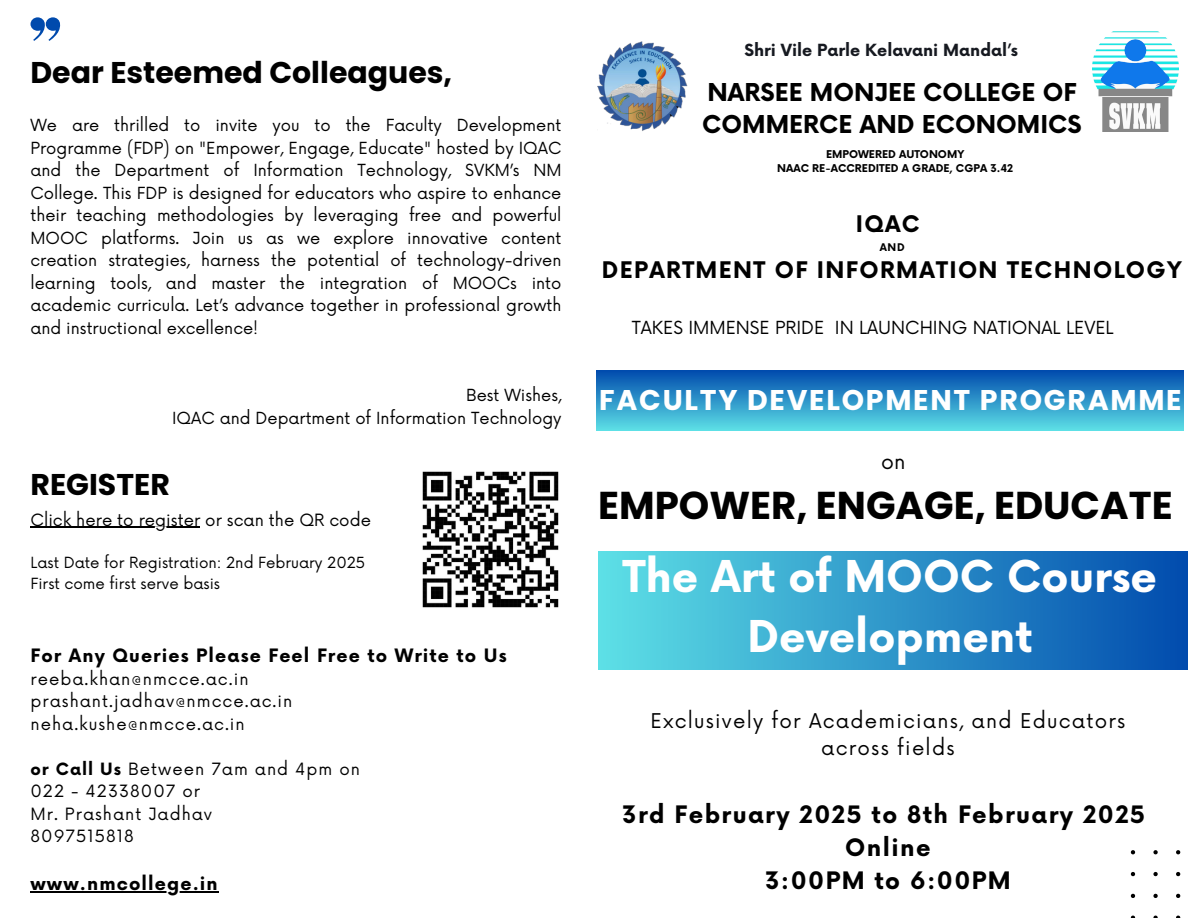
<style>
.page{position:relative;width:1188px;height:918px;background:#fff}
.page>*{position:absolute;margin:0;border:0;box-sizing:border-box;transform-origin:0 0}
.t1{font:700 42.75px/59.4px "Now";color:#fff;text-align:center}
.t2{font:700 38.85px "Poppins";color:#000}
.t3{font:700 30px "Poppins";color:#000}
.t4{font:700 28.5px "Poppins";letter-spacing:.06em;color:#fff}
.t5{font:700 24px/32.7px "Now";color:#000}
.t6{font:700 23.4px/33px "Now";letter-spacing:.06em;color:#000;text-align:center}
.t7{font:700 22.35px "Now";letter-spacing:.06em;color:#000}
.t8{font:20.4px "Now";color:#000}
.t9{font:19.8px "Now";letter-spacing:.06em;color:#000}
.t10{font:700 18px "Now";letter-spacing:.06em;color:#000}
.t11{font:17.55px "Now";color:#000}
.t12{font:16.5px "Now";letter-spacing:.06em;color:#000}
.t13{font:16.5px "Now";color:#000}
.t14{font:700 16.35px "Now";color:#161920}
.t15{font:16.2px/22.5px "Now";color:#000;text-align:justify}
.t16{font:15px "Now";color:#000}
.t17{font:700 10.5px "Now";color:#000}
.t18{font:700 10.35px "Now";color:#000}
.s1{font-weight:700}
</style>
<div class="page">
<svg style="left:1131px;top:850px;width:50px;height:68px"></svg>
<div style="left:596px;top:370px;width:588px;height:60px;background:linear-gradient(to bottom,#004aad,#5adbe4)"></div>
<div style="left:598px;top:551px;width:590px;height:119px;background:linear-gradient(to right,#5de0e6,#014bad)"></div>
<img style="left:1093px;top:31px;width:85px;height:101px">
<img style="left:597px;top:41px;width:90px;height:90px">
<svg style="left:31px;top:17px;width:30px;height:24px"></svg>
<img style="left:422px;top:471px;width:137px;height:137px">
<hr style="left:31px;top:527px;width:169px;height:1px;background:#000">
<hr style="left:31px;top:892px;width:188px;height:1px;background:#000">
<p class="t3" style="left:31px;top:51px;width:423px">Dear Esteemed Colleagues,</p>
<p class="t15" style="left:31px;top:115px;width:533px">We are thrilled to invite you to the Faculty Development Programme (FDP) on "Empower, Engage, Educate" hosted by IQAC and the Department of Information Technology, SVKM’s NM College. This FDP is designed for educators who aspire to enhance their teaching methodologies by leveraging free and powerful MOOC platforms. Join us as we explore innovative content creation strategies, harness the potential of technology-driven learning tools, and master the integration of MOOCs into academic curricula. Let’s advance together in professional growth and instructional excellence!</p>
<p class="t15" style="left:466px;top:385px;width:97px">Best Wishes,</p>
<p class="t15" style="left:172px;top:407px;width:391px">IQAC and Department of Information Technology</p>
<p class="t3" style="left:31px;top:463px;width:141px">REGISTER</p>
<p class="t13" style="left:31px;top:511px;width:342px">Click here to register or scan the QR code</p>
<p class="t16" style="left:31px;top:555px;width:336px">Last Date for Registration: 2nd February 2025</p>
<p class="t16" style="left:31px;top:575px;width:191px">First come first serve basis</p>
<p class="t10" style="left:31px;top:646px;width:478px">For Any Queries Please Feel Free to Write to Us</p>
<h5 class="t12" style="left:31px;top:669px;width:220px">reeba.khan@nmcce.ac.in</h5>
<p class="t12" style="left:31px;top:692px;width:263px">prashant.jadhav@nmcce.ac.in</p>
<p class="t12" style="left:31px;top:714px;width:216px">neha.kushe@nmcce.ac.in</p>
<h5 class="t12" style="left:31px;top:759px;width:331px"><span class="s1">or Call Us</span> Between 7am and 4pm on</h5>
<p class="t12" style="left:31px;top:782px;width:171px">022 - 42338007 or</p>
<h3 class="t12" style="left:31px;top:804px;width:183px">Mr. Prashant Jadhav</h3>
<p class="t12" style="left:31px;top:827px;width:105px">8097515818</p>
<h1 class="t10" style="left:31px;top:874px;width:189px">www.nmcollege.in</h1>
<p class="t14" style="left:744px;top:41px;width:275px">Shri Vile Parle Kelavani Mandal’s</p>
<p class="t5" style="left:702px;top:77px;width:381px">NARSEE MONJEE COLLEGE OF<br>COMMERCE AND ECONOMICS</p>
<p class="t17" style="left:826px;top:148px;width:140px">EMPOWERED AUTONOMY</p>
<h3 class="t17" style="left:777px;top:162px;width:237px">NAAC RE-ACCREDITED A GRADE, CGPA 3.42</h3>
<p class="t7" style="left:856px;top:212px;width:65px">IQAC</p>
<p class="t18" style="left:880px;top:242px;width:26px">AND</p>
<p class="t7" style="left:602px;top:258px;width:582px">DEPARTMENT OF INFORMATION TECHNOLOGY</p>
<p class="t11" style="left:632px;top:317px;width:483px">TAKES IMMENSE PRIDE IN LAUNCHING NATIONAL LEVEL</p>
<p class="t4" style="left:599px;top:381px;width:584px">FACULTY DEVELOPMENT PROGRAMME</p>
<p class="t8" style="left:881px;top:450px;width:26px">on</p>
<p class="t2" style="left:598px;top:479px;width:576px">EMPOWER, ENGAGE, EDUCATE</p>
<h4 class="t1" style="left:623px;top:550px;width:536px">The Art of MOOC Course<br>Development</h4>
<p class="t9" style="left:650px;top:710px;width:477px">Exclusively for Academicians, and Educators</p>
<p class="t9" style="left:821px;top:737px;width:135px">across fields</p>
<p class="t6" style="left:622px;top:800px;width:524px">3rd February 2025 to 8th February 2025<br>Online<br>3:00PM to 6:00PM</p>
</div>
